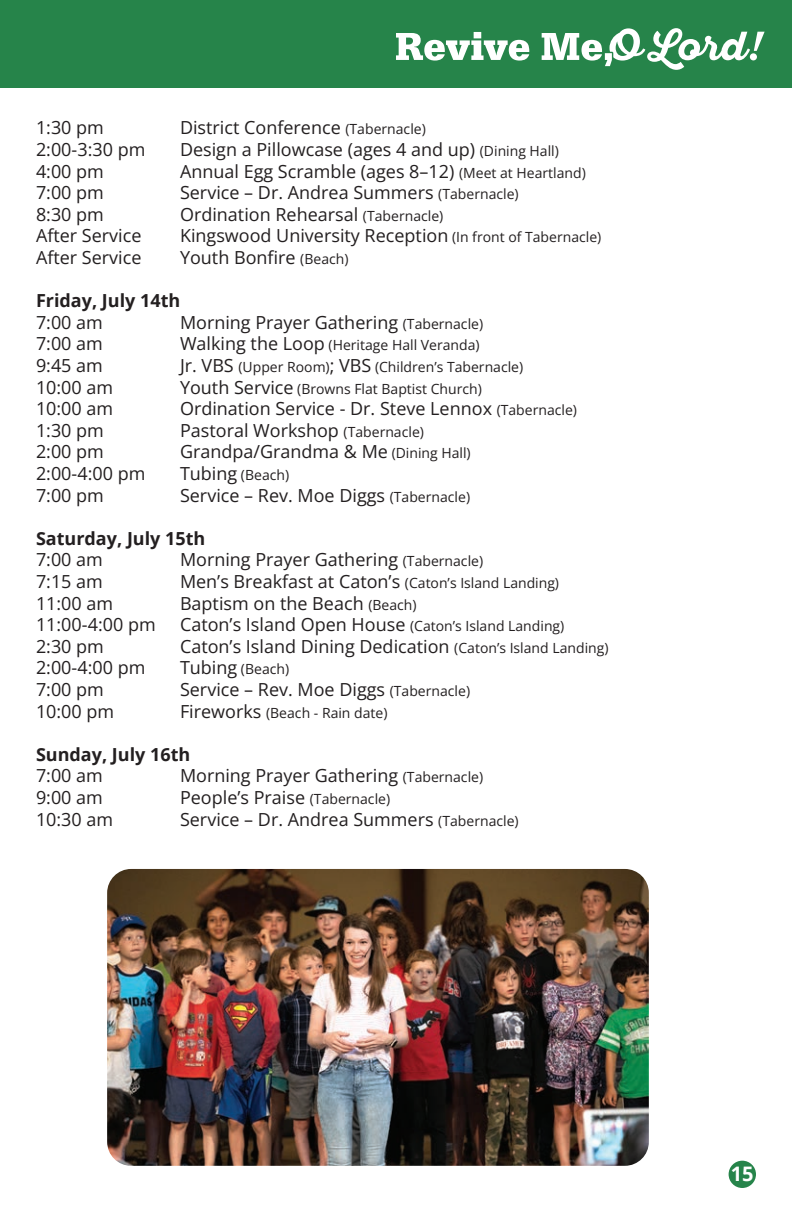
<style>
.page{position:relative;width:792px;height:1224px;background:#fff}
.page>*{position:absolute;margin:0;border:0;box-sizing:border-box;transform-origin:0 0}
.t1{font:700 20px "Open Sans";color:#fff}
.t2{font:18px "Open Sans";color:#231f20}
.t3{font:700 18px "Open Sans";color:#231f20}
.t4{font:14px "Open Sans";color:#231f20}
.s1{font-size:14px}
.s2{font-size:18px}
</style>
<div class="page">
<div style="left:729px;top:1161px;width:27px;height:27px;background:#26844a;border-radius:50%"></div>
<div style="left:0;top:0;width:792px;height:88px;background:#26844a"></div>
<svg style="left:396px;top:28px;width:369px;height:42px"></svg>
<img style="left:107px;top:869px;width:542px;height:297px">
<p class="t2" style="left:36px;top:116px;width:69px">1:30 pm</p>
<p class="t2" style="left:180px;top:116px;width:247px">District Conference <span class="s1">(Tabernacle)</span></p>
<p class="t2" style="left:36px;top:137px;width:111px">2:00-3:30 pm</p>
<p class="t2" style="left:180px;top:137px;width:380px">Design a Pillowcase (ages 4 and up) <span class="s1">(Dining Hall)</span></p>
<p class="t2" style="left:36px;top:159px;width:69px">4:00 pm</p>
<p class="t2" style="left:180px;top:159px;width:407px">Annual Egg Scramble (ages 8–12) <span class="s1">(Meet at Heartland)</span></p>
<p class="t2" style="left:36px;top:180px;width:69px">7:00 pm</p>
<p class="t2" style="left:180px;top:180px;width:340px">Service – Dr. Andrea Summers <span class="s1">(Tabernacle)</span></p>
<p class="t2" style="left:36px;top:202px;width:69px">8:30 pm</p>
<p class="t2" style="left:180px;top:202px;width:265px">Ordination Rehearsal <span class="s1">(Tabernacle)</span></p>
<p class="t2" style="left:36px;top:224px;width:107px">After Service</p>
<p class="t2" style="left:180px;top:224px;width:423px">Kingswood University Reception <span class="s1">(In front of Tabernacle)</span></p>
<p class="t2" style="left:36px;top:245px;width:107px">After Service</p>
<p class="t2" style="left:180px;top:245px;width:170px">Youth Bonfire <span class="s1">(Beach)</span></p>
<p class="t3" style="left:36px;top:288px;width:146px">Friday, July 14th</p>
<p class="t2" style="left:36px;top:310px;width:68px">7:00 am</p>
<p class="t2" style="left:180px;top:310px;width:305px">Morning Prayer Gathering <span class="s1">(Tabernacle)</span></p>
<p class="t2" style="left:36px;top:332px;width:68px">7:00 am</p>
<p class="t4" style="left:180px;top:336px;width:301px"><span class="s2">Walking the Loop</span> (Heritage Hall Veranda)</p>
<p class="t2" style="left:36px;top:353px;width:68px">9:45 am</p>
<p class="t4" style="left:180px;top:357px;width:345px"><span class="s2">Jr. VBS</span> (Upper Room)<span class="s2">; VBS</span> (Children’s Tabernacle)</p>
<p class="t2" style="left:36px;top:375px;width:79px">10:00 am</p>
<p class="t4" style="left:180px;top:379px;width:303px"><span class="s2">Youth Service</span> (Browns Flat Baptist Church)</p>
<p class="t2" style="left:36px;top:396px;width:79px">10:00 am</p>
<p class="t2" style="left:180px;top:396px;width:399px">Ordination Service - Dr. Steve Lennox <span class="s1">(Tabernacle)</span></p>
<p class="t2" style="left:36px;top:418px;width:69px">1:30 pm</p>
<p class="t2" style="left:180px;top:418px;width:246px">Pastoral Workshop <span class="s1">(Tabernacle)</span></p>
<p class="t2" style="left:36px;top:440px;width:69px">2:00 pm</p>
<p class="t2" style="left:180px;top:440px;width:292px">Grandpa/Grandma &amp; Me <span class="s1">(Dining Hall)</span></p>
<p class="t2" style="left:36px;top:461px;width:111px">2:00-4:00 pm</p>
<p class="t4" style="left:180px;top:465px;width:111px"><span class="s2">Tubing</span> (Beach)</p>
<p class="t2" style="left:36px;top:483px;width:69px">7:00 pm</p>
<p class="t2" style="left:180px;top:483px;width:292px">Service – Rev. Moe Diggs <span class="s1">(Tabernacle)</span></p>
<p class="t3" style="left:36px;top:526px;width:171px">Saturday, July 15th</p>
<p class="t2" style="left:36px;top:548px;width:68px">7:00 am</p>
<p class="t2" style="left:180px;top:548px;width:305px">Morning Prayer Gathering <span class="s1">(Tabernacle)</span></p>
<p class="t2" style="left:36px;top:569px;width:68px">7:15 am</p>
<p class="t2" style="left:180px;top:569px;width:381px">Men’s Breakfast at Caton’s <span class="s1">(Caton’s Island Landing)</span></p>
<p class="t2" style="left:36px;top:591px;width:79px">11:00 am</p>
<p class="t2" style="left:180px;top:591px;width:238px">Baptism on the Beach <span class="s1">(Beach)</span></p>
<p class="t2" style="left:36px;top:612px;width:121px">11:00-4:00 pm</p>
<p class="t2" style="left:180px;top:612px;width:386px">Caton’s Island Open House <span class="s1">(Caton’s Island Landing)</span></p>
<p class="t2" style="left:36px;top:634px;width:69px">2:30 pm</p>
<p class="t2" style="left:180px;top:634px;width:430px">Caton’s Island Dining Dedication <span class="s1">(Caton’s Island Landing)</span></p>
<p class="t2" style="left:36px;top:656px;width:111px">2:00-4:00 pm</p>
<p class="t4" style="left:180px;top:660px;width:111px"><span class="s2">Tubing</span> (Beach)</p>
<p class="t2" style="left:36px;top:677px;width:69px">7:00 pm</p>
<p class="t2" style="left:180px;top:677px;width:292px">Service – Rev. Moe Diggs <span class="s1">(Tabernacle)</span></p>
<p class="t2" style="left:36px;top:699px;width:80px">10:00 pm</p>
<p class="t4" style="left:180px;top:703px;width:209px"><span class="s2">Fireworks</span> (Beach - Rain date)</p>
<p class="t3" style="left:36px;top:742px;width:156px">Sunday, July 16th</p>
<p class="t2" style="left:36px;top:764px;width:68px">7:00 am</p>
<p class="t2" style="left:180px;top:764px;width:305px">Morning Prayer Gathering <span class="s1">(Tabernacle)</span></p>
<p class="t2" style="left:36px;top:785px;width:68px">9:00 am</p>
<p class="t2" style="left:180px;top:785px;width:212px">People’s Praise <span class="s1">(Tabernacle)</span></p>
<p class="t2" style="left:36px;top:807px;width:79px">10:30 am</p>
<p class="t2" style="left:180px;top:807px;width:340px">Service – Dr. Andrea Summers <span class="s1">(Tabernacle)</span></p>
<p class="t1" style="left:731px;top:1160px;width:24px">15</p>
</div>
